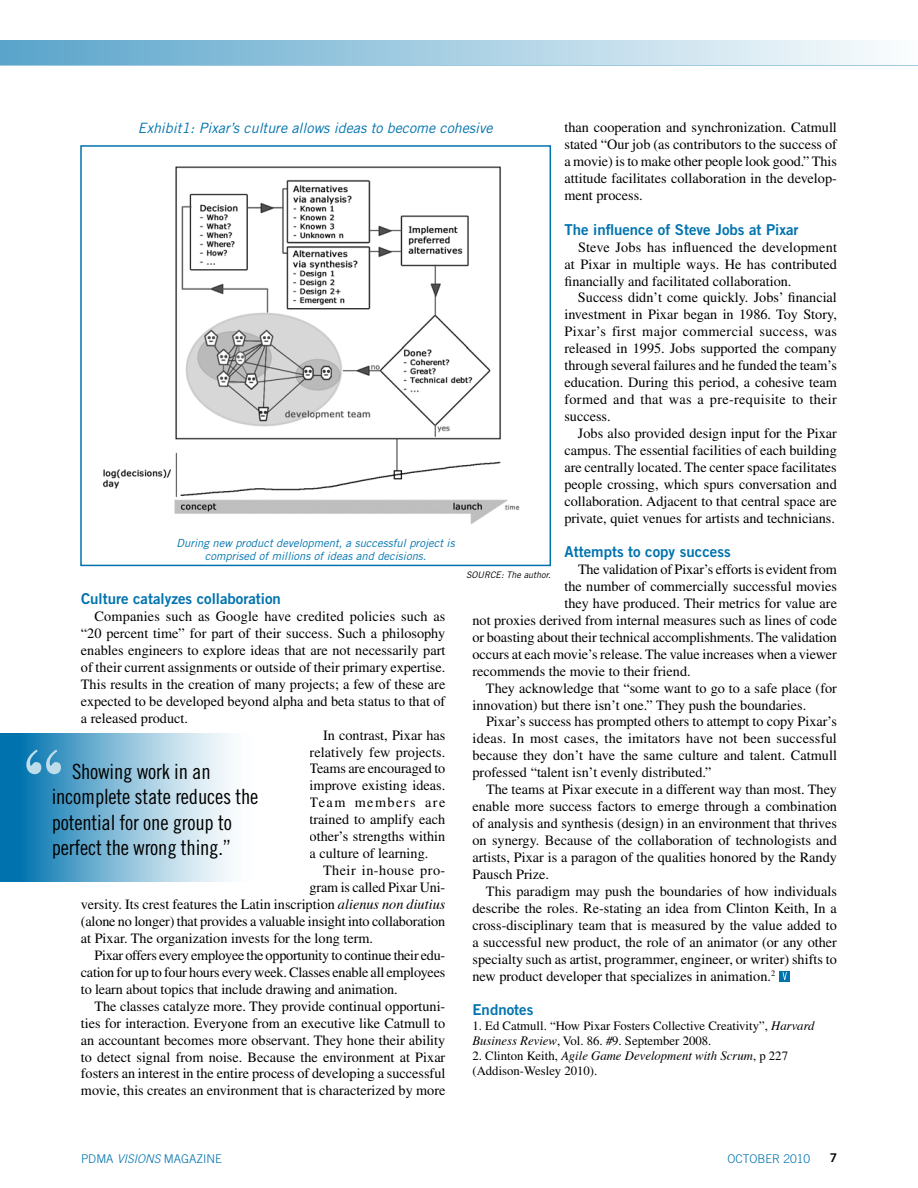
<style>
.page{position:relative;width:918px;height:1188px;background:#fff}
.page>*{position:absolute;margin:0;border:0;box-sizing:border-box;transform-origin:0 0}
.t1{font:700 75.6px "Bodoni BT";color:#bfdceb}
.t2{font:21px/25.5px "Trade Gothic Cond Eighteen";letter-spacing:-.01em;color:#000}
.t3{font:15px "Trade Gothic Bold Two";color:#0073ae}
.t4{font:14.25px/17px "Times";color:#000;text-align:justify}
.t5{font:14.25px "Times";letter-spacing:-.02em;color:#000}
.t6{font:italic 14.25px "Trade Gothic";color:#0073ae}
.t7{font:14.25px "Times";letter-spacing:.03em;color:#000}
.t8{font:14.25px "Times";letter-spacing:.1em;color:#000}
.t9{font:12.75px/15px "Times";color:#000}
.t10{font:300 12px "Trade Gothic";color:#0073ae}
.t11{font:12px "Trade Gothic Bold Two";color:#000}
.t12{font:italic 11.25px/13.5px "Trade Gothic";color:#0073ae;text-align:center}
.t13{font:italic 9px "Trade Gothic";color:#000}
.s1{font-style:italic}
</style>
<div class="page">
<hr style="left:0;top:64px;width:918px;height:1px;background:#0073ae">
<div style="left:0;top:40px;width:918px;height:24px;background:linear-gradient(to right,#59a4ca,#fbfdfe)"></div>
<div style="left:779px;top:971px;width:11px;height:10px;background:#0073ae"></div>
<svg style="left:783px;top:972px;width:4px;height:8px"></svg>
<svg style="left:0;top:733px;width:232px;height:148px;background:#79b5d4"></svg>
<img style="left:103px;top:166px;width:417px;height:358px">
<div style="left:80px;top:145px;width:471px;height:421px;border:2px solid #0073ae"></div>
<p class="t6" style="left:138px;top:119px;width:356px">Exhibit1: Pixar’s culture allows ideas to become cohesive</p>
<p class="t4" style="left:564px;top:119px;width:274px">than cooperation and synchronization. Catmull stated “Our job (as contributors to the success of a movie) is to make other people look good.” This attitude facilitates collaboration in the develop&shy;ment process.</p>
<p class="t3" style="left:565px;top:220px;width:236px">The influence of Steve Jobs at Pixar</p>
<p class="t4" style="left:564px;top:238px;width:274px;text-indent:14px">Steve Jobs has influenced the development at Pixar in multiple ways. He has contributed financially and facilitated collaboration.</p>
<p class="t4" style="left:564px;top:289px;width:274px;text-indent:14px">Success didn’t come quickly. Jobs’ financial investment in Pixar began in 1986. Toy Story, Pixar’s first major commercial success, was released in 1995. Jobs supported the company through several failures and he funded the team’s education. During this period, a cohesive team formed and that was a pre-requisite to their success.</p>
<p class="t4" style="left:564px;top:425px;width:274px;text-indent:14px">Jobs also provided design input for the Pixar campus. The essential facilities of each building are centrally located. The center space facilitates people crossing, which spurs conversation and collaboration. Adjacent to that central space are private, quiet venues for artists and technicians.</p>
<p class="t3" style="left:565px;top:542px;width:168px">Attempts to copy success</p>
<p class="t4" style="left:578px;top:561px;width:261px">The validation of Pixar’s efforts is evident from</p>
<p class="t4" style="left:565px;top:578px;width:274px">the number of commercially successful movies</p>
<p class="t4" style="left:565px;top:595px;width:274px">they have produced. Their metrics for value are</p>
<p class="t4" style="left:473px;top:612px;width:366px">not proxies derived from internal measures such as lines of code</p>
<p class="t4" style="left:473px;top:628px;width:366px">or boasting about their technical accomplishments. The validation</p>
<p class="t4" style="left:472px;top:645px;width:366px">occurs at each movie’s release. The value increases when a viewer</p>
<p class="t4" style="left:472px;top:662px;width:220px">recommends the movie to their friend.</p>
<p class="t4" style="left:486px;top:679px;width:353px">They acknowledge that “some want to go to a safe place (for</p>
<p class="t4" style="left:473px;top:696px;width:335px">innovation) but there isn’t one.” They push the boundaries.</p>
<p class="t4" style="left:486px;top:713px;width:353px">Pixar’s success has prompted others to attempt to copy Pixar’s</p>
<p class="t4" style="left:473px;top:730px;width:366px">ideas. In most cases, the imitators have not been successful</p>
<p class="t4" style="left:473px;top:747px;width:366px">because they don’t have the same culture and talent. Catmull</p>
<p class="t4" style="left:473px;top:764px;width:240px">professed “talent isn’t evenly distributed.”</p>
<p class="t4" style="left:486px;top:781px;width:352px">The teams at Pixar execute in a different way than most. They</p>
<p class="t4" style="left:472px;top:798px;width:366px">enable more success factors to emerge through a combination</p>
<p class="t4" style="left:472px;top:815px;width:366px">of analysis and synthesis (design) in an environment that thrives</p>
<p class="t4" style="left:472px;top:832px;width:366px">on synergy. Because of the collaboration of technologists and</p>
<p class="t4" style="left:472px;top:849px;width:366px">artists, Pixar is a paragon of the qualities honored by the Randy</p>
<p class="t4" style="left:472px;top:866px;width:78px">Pausch Prize.</p>
<p class="t4" style="left:486px;top:883px;width:352px">This paradigm may push the boundaries of how individuals</p>
<p class="t4" style="left:472px;top:900px;width:366px">describe the roles. Re-stating an idea from Clinton Keith, In a</p>
<p class="t4" style="left:472px;top:916px;width:366px">cross-disciplinary team that is measured by the value added to</p>
<p class="t4" style="left:472px;top:933px;width:366px">a successful new product, the role of an animator (or any other</p>
<p class="t4" style="left:472px;top:950px;width:366px">specialty such as artist, programmer, engineer, or writer) shifts to</p>
<p class="t4" style="left:472px;top:967px;width:304px">new product developer that specializes in animation.<sup>2</sup></p>
<p class="t3" style="left:472px;top:1000px;width:62px">Endnotes</p>
<p class="t9" style="left:472px;top:1018px;width:344px">1. Ed Catmull. “How Pixar Fosters Collective Creativity”, <span class="s1">Harvard<br>Business Review</span>, Vol. 86. #9. September 2008.</p>
<p class="t9" style="left:472px;top:1048px;width:317px">2. Clinton Keith, <span class="s1">Agile Game Development with Scrum</span>, p 227 (Addison-Wesley 2010).</p>
<p class="t12" style="left:177px;top:536px;width:280px">During new product development, a successful project is comprised of millions of ideas and decisions.</p>
<p class="t13" style="left:466px;top:570px;width:19px">Source</p>
<p class="t13" style="left:501px;top:570px;width:51px">: The author.</p>
<p class="t3" style="left:81px;top:589px;width:201px">Culture catalyzes collaboration</p>
<p class="t4" style="left:94px;top:608px;width:352px">Companies such as Google have credited policies such as</p>
<p class="t4" style="left:81px;top:625px;width:366px">“20 percent time” for part of their success. Such a philosophy</p>
<p class="t4" style="left:81px;top:642px;width:366px">enables engineers to explore ideas that are not necessarily part</p>
<p class="t4" style="left:81px;top:659px;width:366px">of their current assignments or outside of their primary expertise.</p>
<p class="t4" style="left:81px;top:675px;width:366px">This results in the creation of many projects; a few of these are</p>
<p class="t4" style="left:81px;top:692px;width:366px">expected to be developed beyond alpha and beta status to that of</p>
<p class="t4" style="left:81px;top:709px;width:109px">a released product.</p>
<p class="t4" style="left:323px;top:726px;width:124px">In contrast, Pixar has</p>
<p class="t4" style="left:310px;top:743px;width:137px">relatively few projects.</p>
<p class="t4" style="left:310px;top:760px;width:137px">Teams are encouraged to</p>
<p class="t4" style="left:310px;top:777px;width:137px">improve existing ideas.</p>
<p class="t8" style="left:310px;top:795px;width:137px">Team members are</p>
<p class="t4" style="left:310px;top:811px;width:137px">trained to amplify each</p>
<p class="t4" style="left:310px;top:828px;width:137px">other’s strengths within</p>
<p class="t4" style="left:310px;top:845px;width:120px">a culture of learning.</p>
<p class="t7" style="left:323px;top:862px;width:124px">Their in-house pro-</p>
<p class="t4" style="left:310px;top:879px;width:137px">gram is called Pixar Uni-</p>
<p class="t4" style="left:81px;top:896px;width:366px">versity. Its crest features the Latin inscription <span class="s1">alienus non diutius</span></p>
<p class="t4" style="left:81px;top:913px;width:366px">(alone no longer) that provides a valuable insight into collaboration</p>
<p class="t4" style="left:81px;top:930px;width:294px">at Pixar. The organization invests for the long term.</p>
<p class="t5" style="left:94px;top:947px;width:353px">Pixar offers every employee the opportunity to continue their edu-</p>
<p class="t5" style="left:81px;top:964px;width:366px">cation for up to four hours every week. Classes enable all employees</p>
<p class="t4" style="left:81px;top:980px;width:318px">to learn about topics that include drawing and animation.</p>
<p class="t4" style="left:94px;top:997px;width:353px">The classes catalyze more. They provide continual opportuni-</p>
<p class="t4" style="left:81px;top:1014px;width:366px">ties for interaction. Everyone from an executive like Catmull to</p>
<p class="t4" style="left:81px;top:1031px;width:366px">an accountant becomes more observant. They hone their ability</p>
<p class="t4" style="left:81px;top:1048px;width:366px">to detect signal from noise. Because the environment at Pixar</p>
<p class="t4" style="left:81px;top:1065px;width:366px">fosters an interest in the entire process of developing a successful</p>
<p class="t4" style="left:81px;top:1082px;width:366px">movie, this creates an environment that is characterized by more</p>
<h1 class="t1" style="left:22px;top:728px;width:44px">“</h1>
<h2 class="t2" style="left:52px;top:758px;width:208px;text-indent:20px">Showing work in an incomplete state reduces the potential for one group to perfect the wrong thing.”</h2>
<p class="t10" style="left:81px;top:1152px;width:142px">PDMA <span class="s1">VISIONS</span> MAGAZINE</p>
<p class="t10" style="left:728px;top:1152px;width:84px">OCTOBER 2010</p>
<p class="t11" style="left:830px;top:1150px;width:9px">7</p>
</div>
